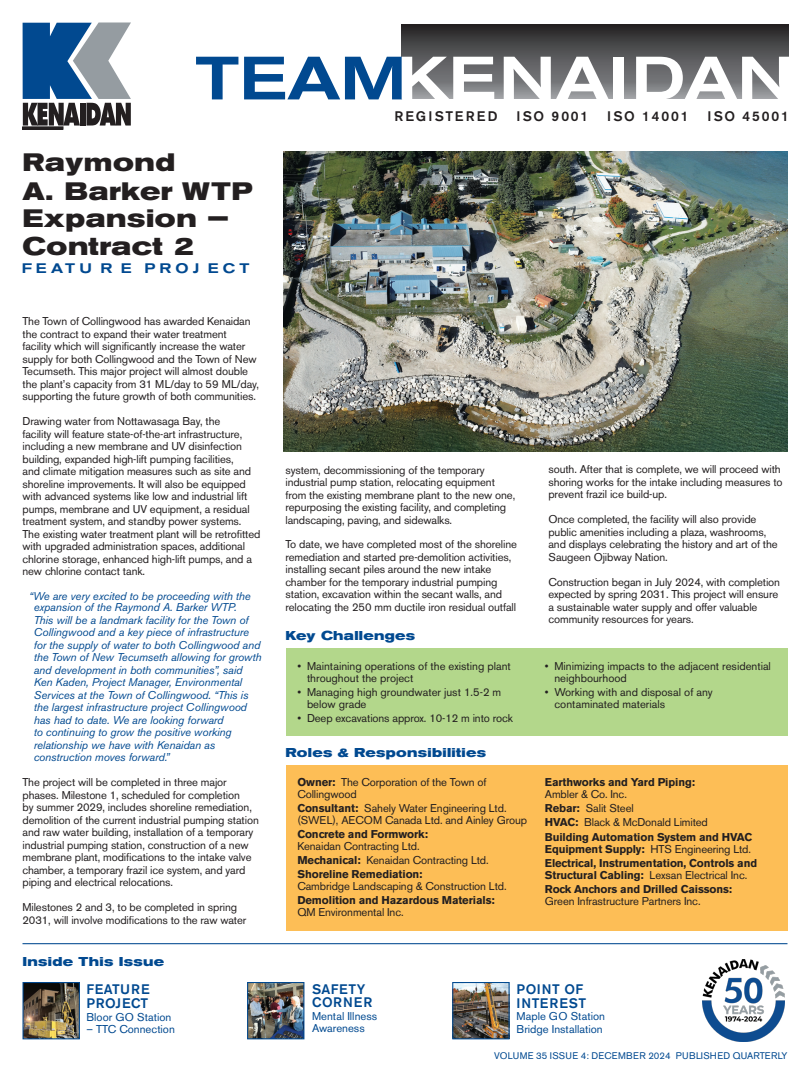
<style>
.page{position:relative;width:810px;height:1080px;background:#fff}
.page>*{position:absolute;margin:0;border:0;box-sizing:border-box;transform-origin:0 0}
.t1{font:500 expanded 60.5px "Akzidenz Grotesk BE";color:#fff}
.t2{font:500 expanded 60.5px "Akzidenz Grotesk BE";color:#014990}
.t3{font:700 expanded 25px/28px "Akzidenz Grotesk BE";letter-spacing:.025em;color:#231f20}
.t4{font:500 13.75px/13.8px "Akzidenz Grotesk BE";letter-spacing:.04em;color:#014990}
.t5{font:500 13.75px "Akzidenz Grotesk BE";letter-spacing:.14em;color:#231f20}
.t6{font:500 expanded 13.75px "Akzidenz Grotesk BE";letter-spacing:.3em;color:#014990}
.t7{font:500 13.75px "Akzidenz Grotesk BE";letter-spacing:.16em;color:#231f20}
.t8{font:700 expanded 12.75px "Akzidenz Grotesk BE";letter-spacing:.025em;color:#014990}
.t9{font:11.25px/12.5px "Akzidenz Grotesk BE";letter-spacing:-.01em;color:#231f20}
.t10{font:italic 11.25px/12.5px "Akzidenz Grotesk BE";letter-spacing:-.01em;color:#014990}
.t11{font:700 11.25px/11.9px "Akzidenz Grotesk BE";letter-spacing:-.01em;color:#231f20}
.t12{font:11.25px/12.5px "Akzidenz Grotesk BE";color:#014990}
.t13{font:9.62px "Akzidenz Grotesk BE";letter-spacing:.02em;color:#014990}
.s1{font-weight:700}
.s2{font-weight:400}
</style>
<div class="page">
<img style="left:703px;top:959px;width:82px;height:82px">
<img style="left:284px;top:151px;width:504px;height:301px">
<img style="left:249px;top:984px;width:53px;height:53px">
<div style="left:247px;top:982px;width:57px;height:57px;border:1px solid #014990"></div>
<img style="left:24px;top:984px;width:54px;height:53px">
<div style="left:22px;top:982px;width:58px;height:57px;border:1px solid #014990"></div>
<img style="left:454px;top:984px;width:54px;height:53px">
<div style="left:452px;top:982px;width:58px;height:57px;border:1px solid #014990"></div>
<hr style="left:22px;top:943px;width:766px;height:1px;background:#014990">
<svg style="left:23px;top:23px;width:108px;height:103px"></svg>
<div style="left:22px;top:127px;width:41px;height:2px;border:1px solid #231f20"></div>
<div style="left:401px;top:25px;width:387px;height:74px;background:linear-gradient(to bottom,#272627,#95979b)"></div>
<div style="left:286px;top:648px;width:502px;height:88px;background:#b3d78b"></div>
<div style="left:286px;top:765px;width:502px;height:166px;background:#fdbe56"></div>
<p class="t2" style="left:195px;top:43px;width:213px">TEAM</p>
<p class="t7" style="left:394px;top:108px;width:105px">REGISTERED</p>
<p class="t5" style="left:517px;top:108px;width:73px">ISO 9001</p>
<p class="t5" style="left:607px;top:108px;width:83px">ISO 14001</p>
<p class="t5" style="left:707px;top:108px;width:83px">ISO 45001</p>
<p class="t1" style="left:397px;top:43px;width:399px">KENAIDAN</p>
<p class="t3" style="left:22px;top:148px;width:231px">Raymond<br>A. Barker WTP<br>Expansion –<br>Contract 2</p>
<p class="t6" style="left:22px;top:261px;width:229px">FEATU R E PROJ ECT</p>
<p class="t9" style="left:22px;top:315px;width:238px">The Town of Collingwood has awarded Kenaidan the contract to expand their water treatment<br>facility which will significantly increase the water supply for both Collingwood and the Town of New Tecumseth. This major project will almost double the plant’s capacity from 31 ML/day to 59 ML/day, supporting the future growth of both communities.</p>
<p class="t9" style="left:22px;top:415px;width:239px">Drawing water from Nottawasaga Bay, the<br>facility will feature state-of-the-art infrastructure, including a new membrane and UV disinfection building, expanded high-lift pumping facilities,<br>and climate mitigation measures such as site and shoreline improvements. It will also be equipped with advanced systems like low and industrial lift pumps, membrane and UV equipment, a residual treatment system, and standby power systems.<br>The existing water treatment plant will be retrofitted with upgraded administration spaces, additional chlorine storage, enhanced high-lift pumps, and a new chlorine contact tank.</p>
<p class="t10" style="left:29px;top:590px;width:223px">“We are very excited to be proceeding with the</p>
<p class="t10" style="left:34px;top:601px;width:229px">expansion of the Raymond A. Barker WTP.<br>This will be a landmark facility for the Town of Collingwood and a key piece of infrastructure for the supply of water to both Collingwood and the Town of New Tecumseth allowing for growth and development in both communities”, said Ken Kaden, Project Manager, Environmental Services at the Town of Collingwood. “This is the largest infrastructure project Collingwood has had to date. We are looking forward<br>to continuing to grow the positive working relationship we have with Kenaidan as construction moves forward.”</p>
<p class="t9" style="left:22px;top:776px;width:238px">The project will be completed in three major phases. Milestone 1, scheduled for completion<br>by summer 2029, includes shoreline remediation, demolition of the current industrial pumping station and raw water building, installation of a temporary industrial pumping station, construction of a new membrane plant, modifications to the intake valve chamber, a temporary frazil ice system, and yard piping and electrical relocations.</p>
<p class="t9" style="left:22px;top:901px;width:225px">Milestones 2 and 3, to be completed in spring<br>2031, will involve modifications to the raw water</p>
<p class="t8" style="left:22px;top:954px;width:143px">Inside This Issue</p>
<p class="t4" style="left:87px;top:982px;width:65px">FEATURE</p>
<p class="t4" style="left:87px;top:996px;width:63px">PROJECT</p>
<p class="t12" style="left:87px;top:1010px;width:86px">Bloor GO Station</p>
<p class="t12" style="left:87px;top:1023px;width:90px">– TTC Connection</p>
<p class="t9" style="left:285px;top:463px;width:231px">system, decommissioning of the temporary industrial pump station, relocating equipment from the existing membrane plant to the new one, repurposing the existing facility, and completing landscaping, paving, and sidewalks.</p>
<p class="t9" style="left:285px;top:538px;width:233px">To date, we have completed most of the shoreline remediation and started pre-demolition activities, installing secant piles around the new intake chamber for the temporary industrial pumping station, excavation within the secant walls, and relocating the 250 mm ductile iron residual outfall</p>
<p class="t8" style="left:285px;top:628px;width:131px">Key Challenges</p>
<p class="t9" style="left:307px;top:660px;width:205px;line-height:11.9px;text-indent:-10px">• Maintaining operations of the existing plant throughout the project</p>
<p class="t9" style="left:307px;top:686px;width:196px;line-height:11.9px;text-indent:-10px">• Managing high groundwater just 1.5-2 m below grade</p>
<p class="t9" style="left:297px;top:712px;width:217px">• Deep excavations approx. 10-12 m into rock</p>
<p class="t8" style="left:285px;top:745px;width:202px">Roles &amp; Responsibilities</p>
<p class="t9" style="left:297px;top:776px;width:191px;line-height:11.9px"><span class="s1">Owner:</span> The Corporation of the Town of<br>Collingwood</p>
<p class="t9" style="left:297px;top:802px;width:231px;line-height:11.9px"><span class="s1">Consultant:</span> Sahely Water Engineering Ltd. (SWEL), AECOM Canada Ltd. and Ainley Group</p>
<p class="t9" style="left:297px;top:828px;width:132px;line-height:11.9px"><span class="s1">Concrete and Formwork:<br></span>Kenaidan Contracting Ltd.</p>
<p class="t9" style="left:297px;top:854px;width:193px"><span class="s1">Mechanical:</span> Kenaidan Contracting Ltd.</p>
<p class="t9" style="left:297px;top:869px;width:211px;line-height:11.9px"><span class="s1">Shoreline Remediation:<br></span>Cambridge Landscaping &amp; Construction Ltd.</p>
<p class="t11" style="left:297px;top:895px;width:199px">Demolition and Hazardous Materials:<br><span class="s2">QM Environmental Inc.</span></p>
<p class="t9" style="left:548px;top:463px;width:234px">south. After that is complete, we will proceed with</p>
<p class="t9" style="left:548px;top:476px;width:236px">shoring works for the intake including measures to prevent frazil ice build-up.</p>
<p class="t9" style="left:548px;top:513px;width:231px">Once completed, the facility will also provide public amenities including a plaza, washrooms, and displays celebrating the history and art of the Saugeen Ojibway Nation.</p>
<p class="t9" style="left:548px;top:576px;width:233px">Construction began in July 2024, with completion expected by spring 2031. This project will ensure a sustainable water supply and offer valuable community resources for years.</p>
<p class="t9" style="left:554px;top:660px;width:218px;line-height:11.9px;text-indent:-10px">• Minimizing impacts to the adjacent residential neighbourhood</p>
<p class="t9" style="left:554px;top:686px;width:160px;line-height:11.9px;text-indent:-10px">• Working with and disposal of any contaminated materials</p>
<p class="t11" style="left:545px;top:777px;width:152px">Earthworks and Yard Piping:<br><span class="s2">Ambler &amp; Co. Inc.</span></p>
<p class="t9" style="left:545px;top:802px;width:90px"><span class="s1">Rebar:</span> Salit Steel</p>
<p class="t9" style="left:545px;top:816px;width:165px"><span class="s1">HVAC:</span> Black &amp; McDonald Limited</p>
<p class="t11" style="left:545px;top:831px;width:209px">Building Automation System and HVAC<br>Equipment Supply: <span class="s2">HTS Engineering Ltd.</span></p>
<p class="t11" style="left:545px;top:857px;width:214px">Electrical, Instrumentation, Controls and<br>Structural Cabling: <span class="s2">Lexsan Electrical Inc.</span></p>
<p class="t9" style="left:545px;top:883px;width:189px;line-height:11.9px"><span class="s1">Rock Anchors and Drilled Caissons:<br></span>Green Infrastructure Partners Inc.</p>
<p class="t4" style="left:312px;top:982px;width:62px">SAFETY<br>CORNER</p>
<p class="t12" style="left:312px;top:1010px;width:67px">Mental Illness</p>
<p class="t12" style="left:312px;top:1022px;width:54px">Awareness</p>
<p class="t4" style="left:517px;top:982px;width:71px">POINT OF<br>INTEREST</p>
<p class="t12" style="left:517px;top:1010px;width:90px">Maple GO Station<br>Bridge Installation</p>
<p class="t13" style="left:494px;top:1050px;width:295px">VOLUME 35 ISSUE 4: DECEMBER 2024 PUBLISHED QUARTERLY</p>
</div>
